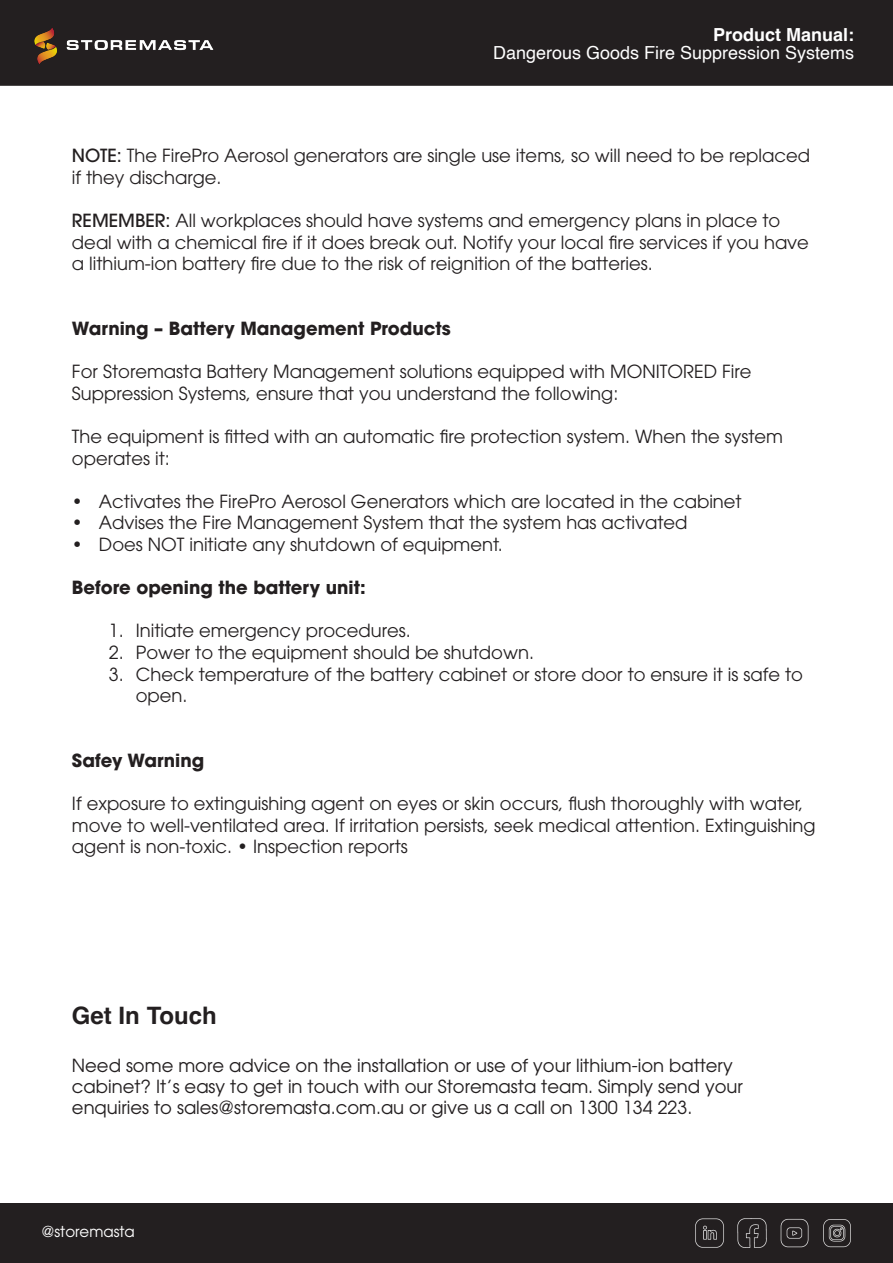
<style>
.page{position:relative;width:893px;height:1263px;background:#fff}
.page>*{position:absolute;margin:0;border:0;box-sizing:border-box;transform-origin:0 0}
.t1{font:700 24px "Helvetica";color:#231f20}
.t2{font:18px/21.6px "ITC Avant Garde Pro";color:#231f20}
.t3{font:18px/21px "Avant Garde";color:#231f20}
.t4{font:700 18px "ITC Avant Garde Pro";color:#231f20}
.t5{font:18px/18px "Helvetica";color:#fff;text-align:right}
.t6{font:700 18px "Helvetica";color:#fff}
.t7{font:15px "Avant Garde";color:#fff}
.s1{font-weight:700}
.s2{font-weight:500}
</style>
<div class="page">
<div style="left:0;top:0;width:893px;height:86px;background:#231f20"></div>
<div style="left:0;top:1204px;width:893px;height:59px;background:#231f20"></div>
<p class="t5" style="left:493px;top:26px;width:363px"><span class="s1">Product Manual:<br></span>Dangerous Goods Fire Suppression Systems</p>
<p class="t6" style="left:459px;top:41px;width:397px">Storemasta Outdoor Lithium-ion Battery Store</p>
<p class="t2" style="left:72px;top:145px;width:740px"><span class="s2">NOTE:</span> The FirePro Aerosol generators are single use items, so will need to be replaced if they discharge.</p>
<p class="t2" style="left:72px;top:209px;width:738px"><span class="s2">REMEMBER:</span> All workplaces should have systems and emergency plans in place to deal with a chemical fire if it does break out. Notify your local fire services if you have a lithium-ion battery fire due to the risk of reignition of the batteries.</p>
<p class="t4" style="left:72px;top:316px;width:380px">Warning – Battery Management Products</p>
<p class="t2" style="left:72px;top:361px;width:681px">For Storemasta Battery Management solutions equipped with MONITORED Fire<br>Suppression Systems, ensure that you understand the following:</p>
<p class="t2" style="left:72px;top:425px;width:713px">The equipment is fitted with an automatic fire protection system. When the system operates it:</p>
<p class="t2" style="left:72px;top:490px;width:671px">• Activates the FirePro Aerosol Generators which are located in the cabinet</p>
<p class="t2" style="left:72px;top:512px;width:617px">• Advises the Fire Management System that the system has activated</p>
<p class="t2" style="left:72px;top:533px;width:432px">• Does NOT initiate any shutdown of equipment.</p>
<p class="t4" style="left:72px;top:575px;width:295px">Before opening the battery unit:</p>
<p class="t2" style="left:109px;top:620px;width:304px">1. Initiate emergency procedures.</p>
<p class="t2" style="left:109px;top:641px;width:427px">2. Power to the equipment should be shutdown.</p>
<p class="t2" style="left:136px;top:663px;width:669px;text-indent:-27px">3. Check temperature of the battery cabinet or store door to ensure it is safe to open.</p>
<p class="t4" style="left:72px;top:748px;width:134px">Safey Warning</p>
<p class="t2" style="left:72px;top:793px;width:745px">If exposure to extinguishing agent on eyes or skin occurs, flush thoroughly with water, move to well-ventilated area. If irritation persists, seek medical attention. Extinguishing agent is non-toxic. • Inspection reports</p>
<p class="t1" style="left:72px;top:1001px;width:146px">Get In Touch</p>
<p class="t3" style="left:72px;top:1054px;width:672px">Need some more advice on the installation or use of your lithium-ion battery cabinet? It’s easy to get in touch with our Storemasta team. Simply send your enquiries to sales@storemasta.com.au or give us a call on 1300 134 223.</p>
<p class="t7" style="left:41px;top:1222px;width:95px">@storemasta</p>
</div>
